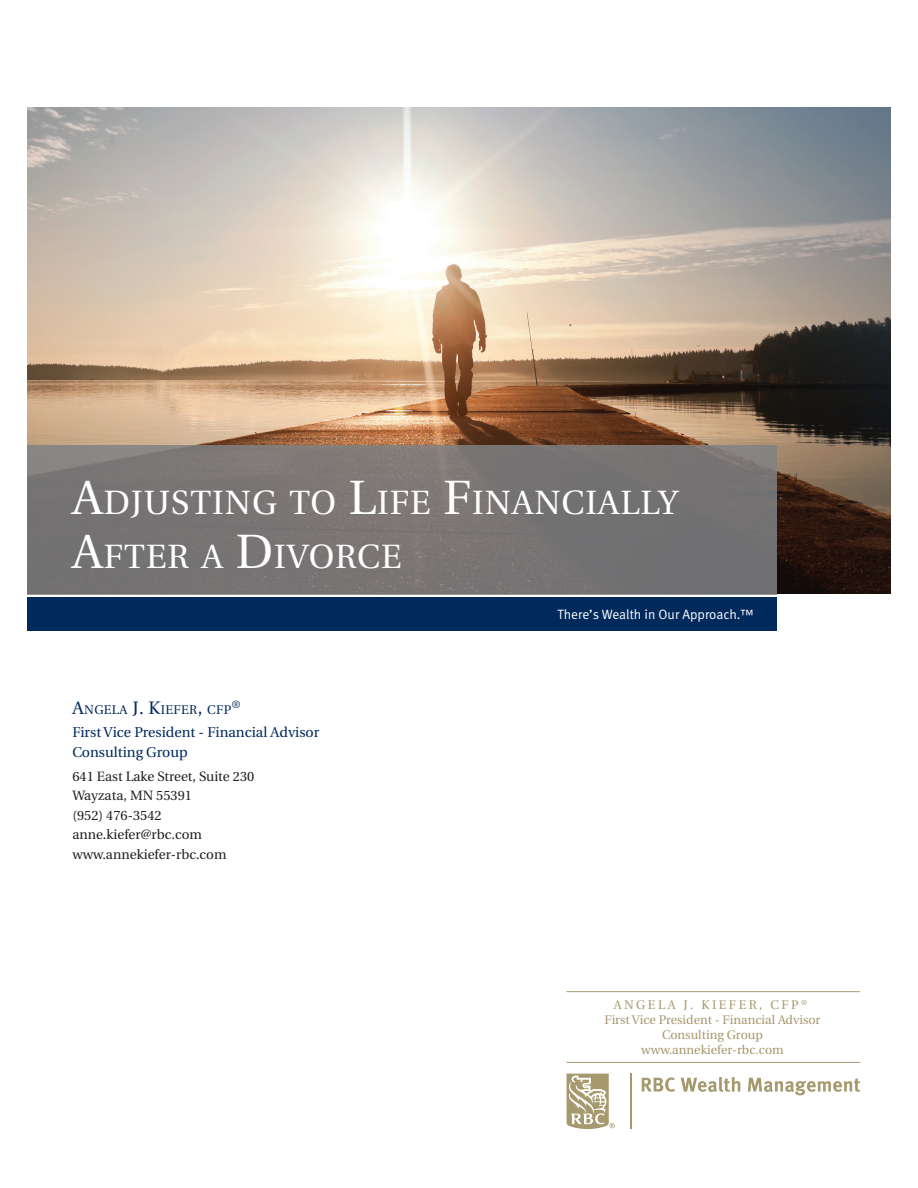
<style>
.page{position:relative;width:918px;height:1188px;background:#fff}
.page>*{position:absolute;margin:0;border:0;box-sizing:border-box;transform-origin:0 0}
.Cover_Text{font:33.6px/54px "Utopia";letter-spacing:.03em;color:#fff}
.Title___Phone{font:14.25px "Utopia";color:#00295c}
.Last_Title___Phone{font:14.25px "Utopia";color:#00295c}
.Address{font:13.5px "Utopia";color:#231f20}
.t1{font:13.5px "Meta Normal LF";color:#fff}
.t2{font:12.6px "Utopia";letter-spacing:.03em;color:#00295c}
.t3{font:12.45px/15px "Utopia";color:#a7996e;text-align:center}
.t4{font:10.5px "Utopia";color:#00295c}
.s1{font-size:48px}
.s2{font-size:18px}
</style>
<div class="page">
<img style="left:27px;top:107px;width:864px;height:487px">
<div style="left:27px;top:597px;width:750px;height:34px;background:#00295c"></div>
<hr style="left:567px;top:1062px;width:293px;height:1px;background:#a7996e">
<hr style="left:567px;top:991px;width:293px;height:1px;background:#a7996e">
<svg style="left:567px;top:1074px;width:48px;height:55px"></svg>
<hr style="left:630px;top:1074px;width:1px;height:55px;background:#a7996e">
<svg style="left:642px;top:1077px;width:33px;height:15px"></svg>
<svg style="left:681px;top:1077px;width:59px;height:15px"></svg>
<svg style="left:748px;top:1078px;width:112px;height:17px"></svg>
<div style="left:27px;top:446px;width:750px;height:149px;background:linear-gradient(to bottom,#7c7876,#737172)"></div>
<p class="Cover_Text" style="left:72px;top:476px;width:607px"><span class="s1">A</span>DJUSTING TO <span class="s1">L</span>IFE <span class="s1">F</span>INANCIALLY<br><span class="s1">A</span>FTER A <span class="s1">D</span>IVORCE</p>
<p class="t2" style="left:72px;top:703px;width:161px"><span class="s2">A</span>NGELA <span class="s2">J. K</span>IEFER<span class="s2">,</span> CFP</p>
<p class="t4" style="left:232px;top:699px;width:10px">®</p>
<p class="Title___Phone" style="left:72px;top:724px;width:248px">First Vice President - Financial Advisor</p>
<p class="Last_Title___Phone" style="left:72px;top:744px;width:117px">Consulting Group</p>
<p class="Address" style="left:72px;top:769px;width:184px">641 East Lake Street, Suite 230</p>
<p class="Address" style="left:72px;top:788px;width:121px">Wayzata, MN 55391</p>
<p class="Address" style="left:72px;top:808px;width:91px">(952) 476-3542</p>
<p class="Address" style="left:72px;top:827px;width:131px">anne.kiefer@rbc.com</p>
<p class="Address" style="left:72px;top:847px;width:156px">www.annekiefer-rbc.com</p>
<p class="t1" style="left:558px;top:607px;width:198px">There’s Wealth in Our Approach.™</p>
<p class="t3" style="left:604px;top:998px;width:218px">ANGELA J. KIEFER, CFP <sup>®<br></sup>First Vice President - Financial Advisor<br>Consulting Group www.annekiefer-rbc.com</p>
</div>
